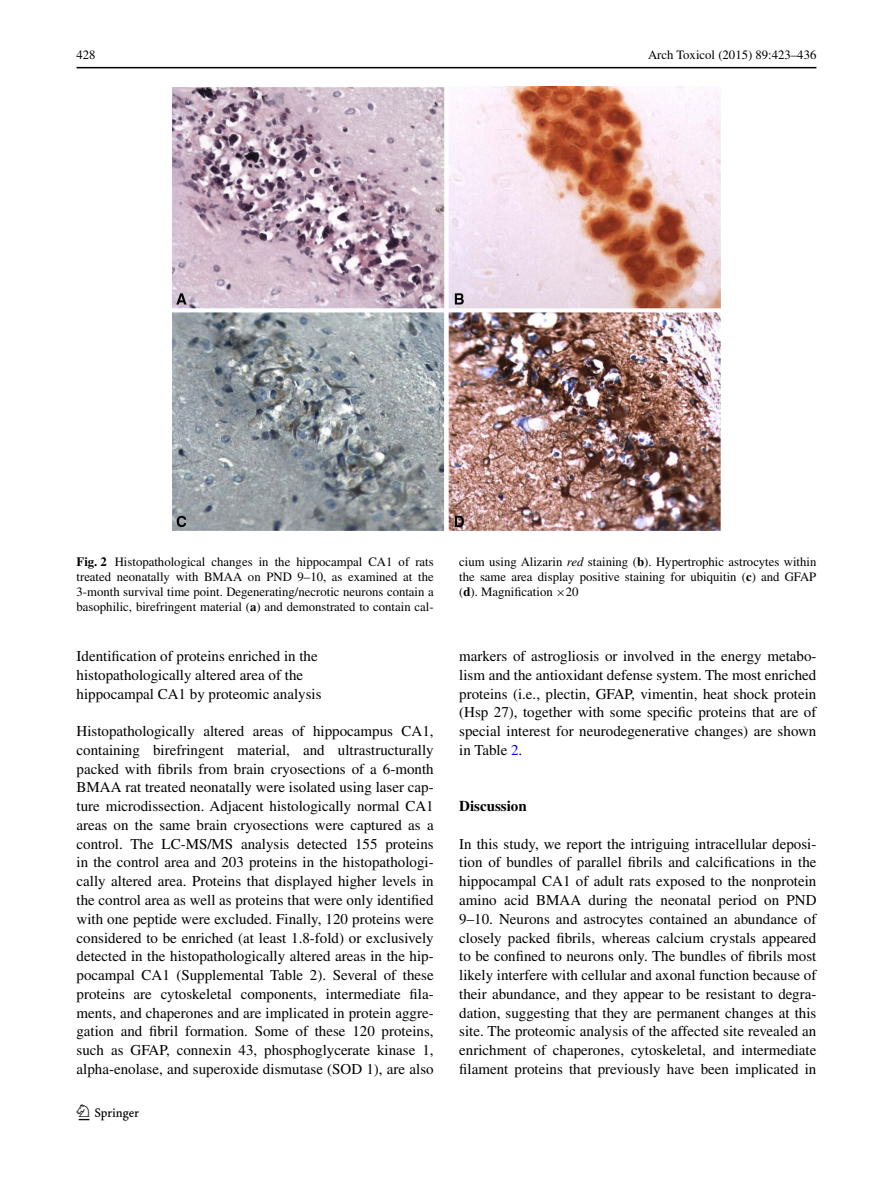
<style>
.page{position:relative;width:893px;height:1187px;background:#fff}
.page>*{position:absolute;margin:0;border:0;box-sizing:border-box;transform-origin:0 0}
.t1{font:22.5px "Springnew";color:#000}
.t2{font:15px/18.8px "Times";color:#000;text-align:justify}
.t3{font:700 15px "Times";color:#000}
.t4{font:12.75px/15px "Times";color:#000;text-align:justify}
.s1{font-weight:700}
.s2{font-style:italic}
.s3{font-family:"MTSY"}
.s4{color:#00f}
</style>
<div class="page">
<hr style="left:77px;top:67px;width:739px;height:1px;background:#000">
<img style="left:172px;top:87px;width:549px;height:443px">
<p class="t4" style="left:77px;top:48px;width:21px">428</p>
<p class="t4" style="left:648px;top:48px;width:170px">Arch Toxicol (2015) 89:423–436</p>
<p class="t4" style="left:77px;top:554px;width:359px"><span class="s1">Fig. 2</span> Histopathological changes in the hippocampal CA1 of rats treated neonatally with BMAA on PND 9–10, as examined at the 3-month survival time point. Degenerating/necrotic neurons contain a basophilic, birefringent material (<span class="s1">a</span>) and demonstrated to contain cal-</p>
<p class="t4" style="left:459px;top:554px;width:359px">cium using Alizarin <span class="s2">red</span> staining (<span class="s1">b</span>). Hypertrophic astrocytes within the same area display positive staining for ubiquitin (<span class="s1">c</span>) and GFAP (<span class="s1">d</span>). Magnification <span class="s3">×</span>20</p>
<p class="t2" style="left:77px;top:646px;width:246px;text-align:left">Identification of proteins enriched in the histopathologically altered area of the hippocampal CA1 by proteomic analysis</p>
<p class="t2" style="left:77px;top:721px;width:359px">Histopathologically altered areas of hippocampus CA1, containing birefringent material, and ultrastructurally packed with fibrils from brain cryosections of a 6-month BMAA rat treated neonatally were isolated using laser cap&shy;ture microdissection. Adjacent histologically normal CA1 areas on the same brain cryosections were captured as a control. The LC-MS/MS analysis detected 155 proteins in the control area and 203 proteins in the histopathologi&shy;cally altered area. Proteins that displayed higher levels in the control area as well as proteins that were only identified with one peptide were excluded. Finally, 120 proteins were considered to be enriched (at least 1.8-fold) or exclusively detected in the histopathologically altered areas in the hip&shy;pocampal CA1 (Supplemental Table 2). Several of these proteins are cytoskeletal components, intermediate fila&shy;ments, and chaperones and are implicated in protein aggre&shy;gation and fibril formation. Some of these 120 proteins, such as GFAP, connexin 43, phosphoglycerate kinase 1, alpha-enolase, and superoxide dismutase (SOD 1), are also</p>
<h1 class="t1" style="left:79px;top:1104px;width:62px">1 3</h1>
<p class="t2" style="left:459px;top:646px;width:359px">markers of astrogliosis or involved in the energy metabo&shy;lism and the antioxidant defense system. The most enriched proteins (i.e., plectin, GFAP, vimentin, heat shock protein (Hsp 27), together with some specific proteins that are of special interest for neurodegenerative changes) are shown in Table <span class="s4">2</span>.</p>
<p class="t3" style="left:459px;top:797px;width:69px">Discussion</p>
<p class="t2" style="left:459px;top:834px;width:359px">In this study, we report the intriguing intracellular deposi&shy;tion of bundles of parallel fibrils and calcifications in the hippocampal CA1 of adult rats exposed to the nonprotein amino acid BMAA during the neonatal period on PND 9–10. Neurons and astrocytes contained an abundance of closely packed fibrils, whereas calcium crystals appeared to be confined to neurons only. The bundles of fibrils most likely interfere with cellular and axonal function because of their abundance, and they appear to be resistant to degra&shy;dation, suggesting that they are permanent changes at this site. The proteomic analysis of the affected site revealed an enrichment of chaperones, cytoskeletal, and intermediate filament proteins that previously have been implicated in</p>
</div>
